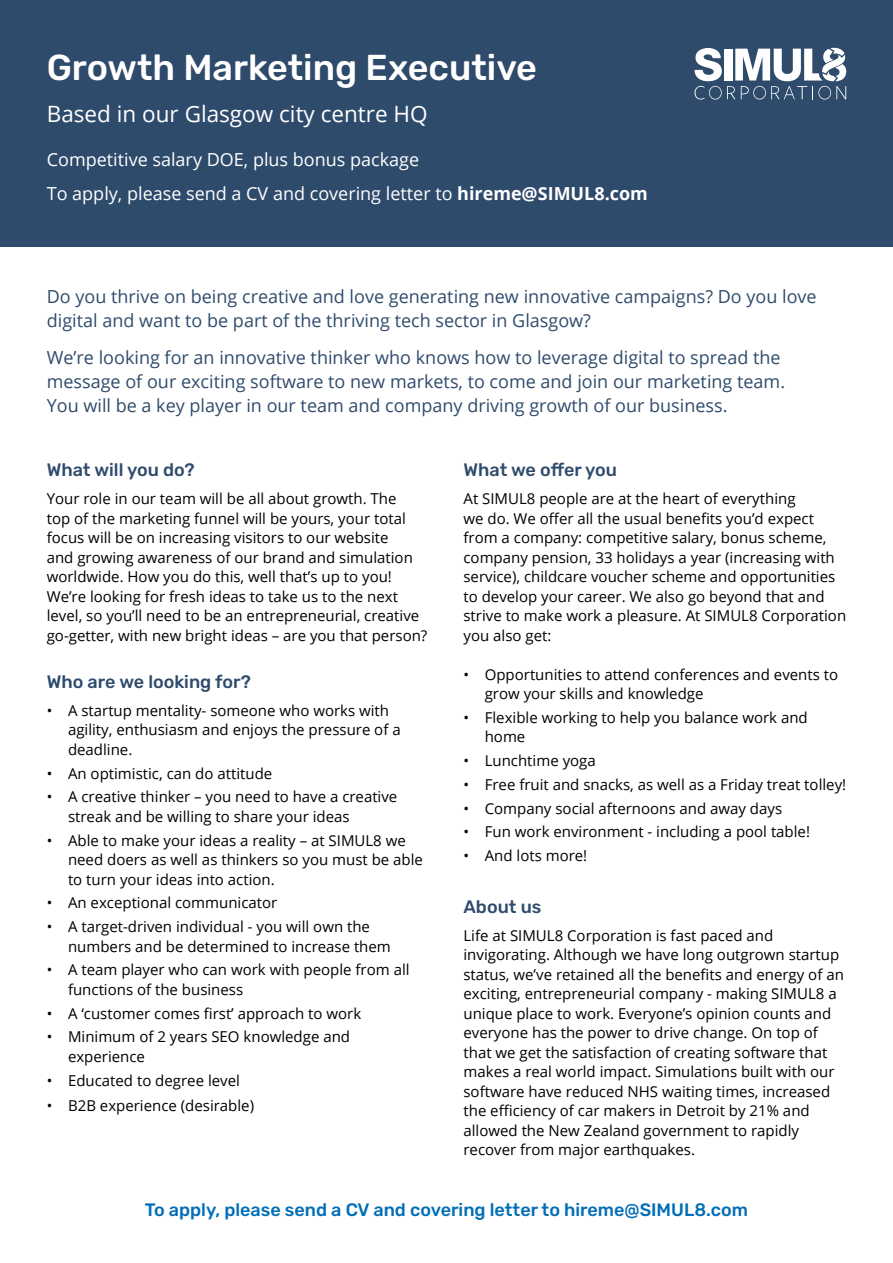
<style>
.page{position:relative;width:893px;height:1263px;background:#fff}
.page>*{position:absolute;margin:0;border:0;box-sizing:border-box;transform-origin:0 0}
.t1{font:500 36px "Rubik";color:#fff}
.t2{font:22.5px "Open Sans";color:#fff}
.t3{font:18px/24px "Open Sans";color:#2f4b6c}
.t4{font:18px "Open Sans";color:#fff}
.t5{font:500 18px "Rubik";color:#006eb6}
.t6{font:500 18px "Rubik";color:#2f4b6c}
.t7{font:15px/19.5px "Open Sans";color:#000}
.s1{font-weight:700}
</style>
<div class="page">
<div style="left:0;top:0;width:893px;height:247px;background:#2f4b6c"></div>
<svg style="left:694px;top:48px;width:152px;height:52px"></svg>
<h1 class="t1" style="left:47px;top:47px;width:492px">Growth Marketing Executive</h1>
<h2 class="t2" style="left:47px;top:98px;width:382px">Based in our Glasgow city centre HQ</h2>
<p class="t4" style="left:47px;top:147px;width:374px">Competitive salary DOE, plus bonus package</p>
<p class="t4" style="left:47px;top:181px;width:603px">To apply, please send a CV and covering letter to <span class="s1">hireme@SIMUL8.com</span></p>
<p class="t3" style="left:47px;top:284px;width:771px">Do you thrive on being creative and love generating new innovative campaigns? Do you love digital and want to be part of the thriving tech sector in Glasgow?</p>
<p class="t3" style="left:47px;top:345px;width:740px">We’re looking for an innovative thinker who knows how to leverage digital to spread the message of our exciting software to new markets, to come and join our marketing team.<br>You will be a key player in our team and company driving growth of our business.</p>
<p class="t6" style="left:47px;top:459px;width:149px">What will you do?</p>
<p class="t7" style="left:47px;top:488px;width:382px">Your role in our team will be all about growth. The<br>top of the marketing funnel will be yours, your total focus will be on increasing visitors to our website<br>and growing awareness of our brand and simulation worldwide. How you do this, well that’s up to you!<br>We’re looking for fresh ideas to take us to the next level, so you’ll need to be an entrepreneurial, creative go-getter, with new bright ideas – are you that person?</p>
<p class="t6" style="left:47px;top:671px;width:206px">Who are we looking for?</p>
<p class="t7" style="left:68px;top:700px;width:334px;text-indent:-21px">• A startup mentality- someone who works with agility, enthusiasm and enjoys the pressure of a deadline.</p>
<p class="t7" style="left:47px;top:763px;width:227px">• An optimistic, can do attitude</p>
<p class="t7" style="left:68px;top:787px;width:331px;text-indent:-21px">• A creative thinker – you need to have a creative streak and be willing to share your ideas</p>
<p class="t7" style="left:68px;top:830px;width:356px;text-indent:-21px">• Able to make your ideas a reality – at SIMUL8 we need doers as well as thinkers so you must be able to turn your ideas into action.</p>
<p class="t7" style="left:47px;top:893px;width:232px">• An exceptional communicator</p>
<p class="t7" style="left:68px;top:916px;width:324px;text-indent:-21px">• A target-driven individual - you will own the numbers and be determined to increase them</p>
<p class="t7" style="left:68px;top:960px;width:343px;text-indent:-21px">• A team player who can work with people from all functions of the business</p>
<p class="t7" style="left:47px;top:1003px;width:316px">• A ‘customer comes first’ approach to work</p>
<p class="t7" style="left:68px;top:1027px;width:284px;text-indent:-21px">• Minimum of 2 years SEO knowledge and experience</p>
<p class="t7" style="left:47px;top:1070px;width:195px">• Educated to degree level</p>
<p class="t7" style="left:47px;top:1096px;width:209px">• B2B experience (desirable)</p>
<p class="t6" style="left:463px;top:459px;width:155px">What we offer you</p>
<p class="t7" style="left:463px;top:488px;width:384px">At SIMUL8 people are at the heart of everything<br>we do. We offer all the usual benefits you’d expect from a company: competitive salary, bonus scheme, company pension, 33 holidays a year (increasing with service), childcare voucher scheme and opportunities to develop your career. We also go beyond that and strive to make work a pleasure. At SIMUL8 Corporation you also get:</p>
<p class="t7" style="left:485px;top:664px;width:355px;text-indent:-21px">• Opportunities to attend conferences and events to grow your skills and knowledge</p>
<p class="t7" style="left:485px;top:707px;width:324px;text-indent:-21px">• Flexible working to help you balance work and home</p>
<p class="t7" style="left:463px;top:750px;width:134px">• Lunchtime yoga</p>
<p class="t7" style="left:463px;top:774px;width:384px">• Free fruit and snacks, as well as a Friday treat tolley!</p>
<p class="t7" style="left:463px;top:798px;width:320px">• Company social afternoons and away days</p>
<p class="t7" style="left:463px;top:822px;width:348px">• Fun work environment - including a pool table!</p>
<p class="t7" style="left:463px;top:845px;width:125px">• And lots more!</p>
<p class="t6" style="left:463px;top:896px;width:79px">About us</p>
<p class="t7" style="left:463px;top:925px;width:382px">Life at SIMUL8 Corporation is fast paced and invigorating. Although we have long outgrown startup status, we’ve retained all the benefits and energy of an exciting, entrepreneurial company - making SIMUL8 a unique place to work. Everyone’s opinion counts and everyone has the power to drive change. On top of that we get the satisfaction of creating software that makes a real world impact. Simulations built with our software have reduced NHS waiting times, increased the efficiency of car makers in Detroit by 21% and allowed the New Zealand government to rapidly recover from major earthquakes.</p>
<p class="t5" style="left:145px;top:1199px;width:605px">To apply, please send a CV and covering letter to hireme@SIMUL8.com</p>
</div>
